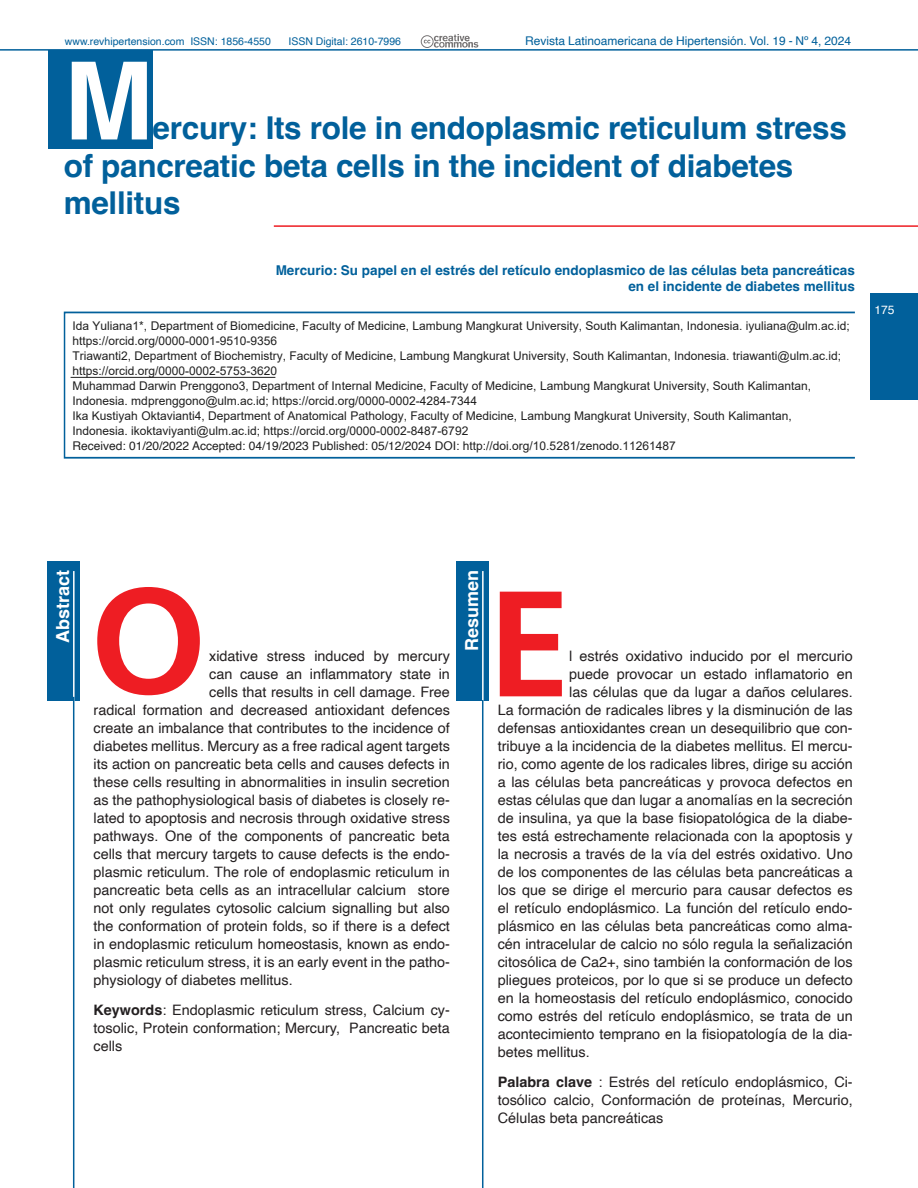
<style>
.page{position:relative;width:918px;height:1188px;background:#fff}
.page>*{position:absolute;margin:0;border:0;box-sizing:border-box;transform-origin:0 0}
.t1{font:700 108px "Helvetica";color:#fff}
.t2{font:700 31.5px/37.5px "Helvetica";letter-spacing:-.01em;color:#01609b}
.t3{font:700 18px "Helvetica";color:#fff}
.Normal__Web{font:14.4px/18px "Helvetica";color:#231f20;text-align:justify}
.t4{font:700 13.5px/16.5px "Helvetica";color:#01609b;text-align:right}
.t5{font:12px/15px "Arial";color:#1f1f1f}
.t6{font:12px "Helvetica";color:#01609b}
.t7{font:12px "Helvetica";color:#fff}
.t8{font:10.65px "Helvetica";color:#01609b}
.t9{font:10.5px "Helvetica";color:#01609b}
.s1{font-size:10.65px}
.s2{font-family:"Helvetica"}
.s3{font-weight:700}
</style>
<div class="page">
<div style="left:871px;top:293px;width:47px;height:107px;background:#01609b"></div>
<hr style="left:0;top:49px;width:918px;height:2px;background:#01609b">
<div style="left:421px;top:35px;width:12px;height:13px;border:1px solid #231f20;border-radius:50%"></div>
<svg style="left:424px;top:34px;width:54px;height:14px"></svg>
<div style="left:48px;top:50px;width:105px;height:98px;background:#01609b"></div>
<hr style="left:274px;top:225px;width:644px;height:2px;background:#ee1d23">
<div style="left:64px;top:312px;width:792px;height:147px;border:2px solid #01609b"></div>
<hr style="left:71px;top:377px;width:204px;height:1px;background:#1f1f1f">
<div style="left:47px;top:561px;width:33px;height:140px;background:#01609b"></div>
<hr style="left:73px;top:571px;width:2px;height:130px;background:#fff">
<hr style="left:73px;top:697px;width:1px;height:491px;background:#01609b">
<div style="left:456px;top:561px;width:33px;height:140px;background:#01609b"></div>
<hr style="left:482px;top:571px;width:2px;height:130px;background:#fff">
<hr style="left:482px;top:700px;width:1px;height:488px;background:#01609b">
<svg style="left:97px;top:587px;width:103px;height:108px"></svg>
<svg style="left:500px;top:592px;width:62px;height:104px"></svg>
<p class="t9" style="left:65px;top:33px;width:208px">www.revhipertension.com <span class="s1">ISSN: 1856-4550</span></p>
<p class="t8" style="left:288px;top:33px;width:114px">ISSN Digital: 2610-7996</p>
<p class="t6" style="left:525px;top:31px;width:327px">Revista Latinoamericana de Hipertensión. Vol. 19 - Nº 4, 2024</p>
<p class="t1" style="left:64px;top:36px;width:91px">M</p>
<p class="t2" style="left:64px;top:113px;width:785px;text-indent:89px">ercury: Its role in endoplasmic reticulum stress of pancreatic beta cells in the incident of diabetes mellitus</p>
<p class="t4" style="left:276px;top:263px;width:581px">Mercurio: Su papel en el estrés del retículo endoplasmico de las células beta pancreáticas en el incidente de diabetes mellitus</p>
<p class="t5" style="left:73px;top:319px;width:779px">Ida Yuliana1*, Department of Biomedicine, Faculty of Medicine, Lambung Mangkurat University, South Kalimantan, Indonesia. iyuliana@ulm.ac.id; https://orcid.org/0000-0001-9510-9356<br>Triawanti2, Department of Biochemistry, Faculty of Medicine, Lambung Mangkurat University, South Kalimantan, Indonesia. triawanti@ulm.ac.id; https://orcid.org/0000-0002-5753-3620<br>Muhammad Darwin Prenggono3, Department of Internal Medicine, Faculty of Medicine, Lambung Mangkurat University, South Kalimantan, Indonesia. mdprenggono@ulm.ac.id; https://orcid.org/0000-0002-4284-7344<br>Ika Kustiyah Oktavianti4, Department of Anatomical Pathology, Faculty of Medicine, Lambung Mangkurat University, South Kalimantan, Indonesia. ikoktaviyanti@ulm.ac.id; https://orcid.org/0000-0002-8487-6792<br><span class="s2">Received: 01/20/2022 Accepted: 04/19/2023 Published: 05/12/2024 DOI:</span> http://doi.org/10.5281/zenodo.11261487</p>
<p class="t7" style="left:874px;top:300px;width:22px">175</p>
<p class="t3" style="left:52px;top:643px;width:75px;rotate:-90deg">Abstract</p>
<p class="t3" style="left:461px;top:651px;width:83px;rotate:-90deg">Resumen</p>
<p class="Normal__Web" style="left:209px;top:647px;width:242px">xidative stress induced by mercury</p>
<p class="Normal__Web" style="left:209px;top:665px;width:242px">can cause an inflammatory state in</p>
<p class="Normal__Web" style="left:209px;top:683px;width:242px">cells that results in cell damage. Free</p>
<p class="Normal__Web" style="left:94px;top:701px;width:358px">radical formation and decreased antioxidant defences</p>
<p class="Normal__Web" style="left:94px;top:719px;width:358px">create an imbalance that contributes to the incidence of</p>
<p class="Normal__Web" style="left:94px;top:737px;width:358px">diabetes mellitus. Mercury as a free radical agent targets</p>
<p class="Normal__Web" style="left:94px;top:755px;width:358px">its action on pancreatic beta cells and causes defects in</p>
<p class="Normal__Web" style="left:94px;top:773px;width:358px">these cells resulting in abnormalities in insulin secretion</p>
<p class="Normal__Web" style="left:94px;top:791px;width:358px">as the pathophysiological basis of diabetes is closely re-</p>
<p class="Normal__Web" style="left:94px;top:809px;width:358px">lated to apoptosis and necrosis through oxidative stress</p>
<p class="Normal__Web" style="left:94px;top:827px;width:358px">pathways. One of the components of pancreatic beta</p>
<p class="Normal__Web" style="left:94px;top:845px;width:358px">cells that mercury targets to cause defects is the endo-</p>
<p class="Normal__Web" style="left:94px;top:863px;width:358px">plasmic reticulum. The role of endoplasmic reticulum in</p>
<p class="Normal__Web" style="left:94px;top:881px;width:358px">pancreatic beta cells as an intracellular calcium store</p>
<p class="Normal__Web" style="left:94px;top:899px;width:358px">not only regulates cytosolic calcium signalling but also</p>
<p class="Normal__Web" style="left:94px;top:917px;width:358px">the conformation of protein folds, so if there is a defect</p>
<p class="Normal__Web" style="left:94px;top:935px;width:358px">in endoplasmic reticulum homeostasis, known as endo-</p>
<p class="Normal__Web" style="left:94px;top:953px;width:358px">plasmic reticulum stress, it is an early event in the patho-</p>
<p class="Normal__Web" style="left:94px;top:971px;width:201px">physiology of diabetes mellitus.</p>
<p class="Normal__Web" style="left:94px;top:1002px;width:358px"><span class="s3">Keywords</span>: Endoplasmic reticulum stress, Calcium cy&shy;tosolic, Protein conformation; Mercury, Pancreatic beta cells</p>
<p class="Normal__Web" style="left:569px;top:647px;width:285px">l estrés oxidativo inducido por el mercurio</p>
<p class="Normal__Web" style="left:569px;top:665px;width:285px">puede provocar un estado inflamatorio en</p>
<p class="Normal__Web" style="left:569px;top:683px;width:285px">las células que da lugar a daños celulares.</p>
<p class="Normal__Web" style="left:498px;top:701px;width:356px">La formación de radicales libres y la disminución de las</p>
<p class="Normal__Web" style="left:498px;top:719px;width:357px">defensas antioxidantes crean un desequilibrio que con-</p>
<p class="Normal__Web" style="left:498px;top:737px;width:357px">tribuye a la incidencia de la diabetes mellitus. El mercu-</p>
<p class="Normal__Web" style="left:498px;top:755px;width:356px">rio, como agente de los radicales libres, dirige su acción</p>
<p class="Normal__Web" style="left:498px;top:773px;width:356px">a las células beta pancreáticas y provoca defectos en</p>
<p class="Normal__Web" style="left:498px;top:791px;width:356px">estas células que dan lugar a anomalías en la secreción</p>
<p class="Normal__Web" style="left:498px;top:809px;width:357px">de insulina, ya que la base fisiopatológica de la diabe-</p>
<p class="Normal__Web" style="left:498px;top:827px;width:356px">tes está estrechamente relacionada con la apoptosis y</p>
<p class="Normal__Web" style="left:498px;top:845px;width:356px">la necrosis a través de la vía del estrés oxidativo. Uno</p>
<p class="Normal__Web" style="left:498px;top:863px;width:356px">de los componentes de las células beta pancreáticas a</p>
<p class="Normal__Web" style="left:498px;top:881px;width:356px">los que se dirige el mercurio para causar defectos es</p>
<p class="Normal__Web" style="left:498px;top:899px;width:357px">el retículo endoplásmico. La función del retículo endo-</p>
<p class="Normal__Web" style="left:498px;top:917px;width:357px">plásmico en las células beta pancreáticas como alma-</p>
<p class="Normal__Web" style="left:498px;top:935px;width:356px">cén intracelular de calcio no sólo regula la señalización</p>
<p class="Normal__Web" style="left:498px;top:953px;width:356px">citosólica de Ca2+, sino también la conformación de los</p>
<p class="Normal__Web" style="left:498px;top:971px;width:356px">pliegues proteicos, por lo que si se produce un defecto</p>
<p class="Normal__Web" style="left:498px;top:989px;width:356px">en la homeostasis del retículo endoplásmico, conocido</p>
<p class="Normal__Web" style="left:498px;top:1007px;width:357px">como estrés del retículo endoplásmico, se trata de un</p>
<p class="Normal__Web" style="left:498px;top:1025px;width:357px">acontecimiento temprano en la fisiopatología de la dia-</p>
<p class="Normal__Web" style="left:498px;top:1043px;width:94px">betes mellitus.</p>
<p class="Normal__Web" style="left:498px;top:1074px;width:357px"><span class="s3">Palabra clave</span> : Estrés del retículo endoplásmico, Ci&shy;tosólico calcio, Conformación de proteínas, Mercurio, Células beta pancreáticas</p>
</div>
